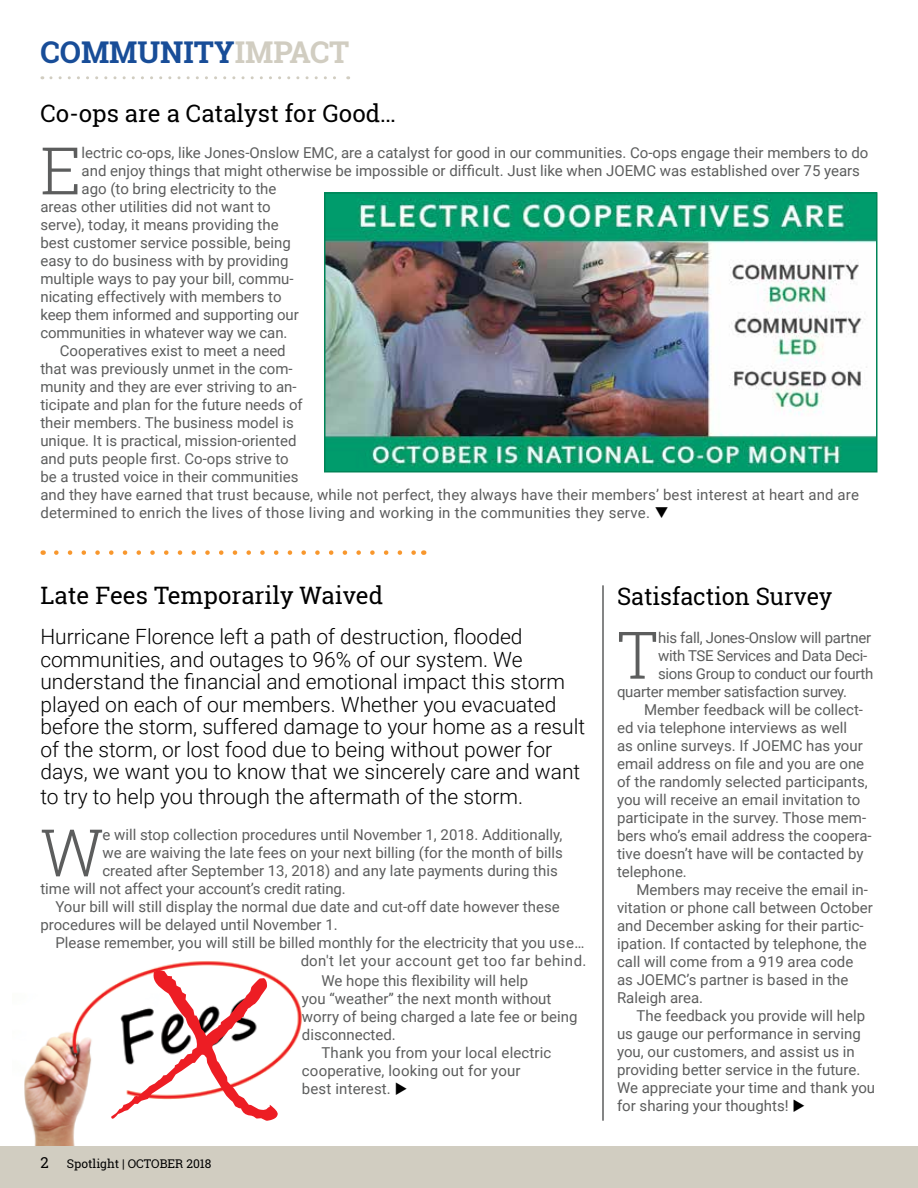
<style>
.page{position:relative;width:918px;height:1188px;background:#fff}
.page>*{position:absolute;margin:0;border:0;box-sizing:border-box;transform-origin:0 0}
.t1{font:300 65.7px "Roboto Slab";color:#5c5d5d}
.t2{font:700 30px "Roboto Slab";color:#184d98}
.t3{font:24px "Roboto Slab";color:#000}
.t4{font:300 21px/22.5px "Roboto";color:#000}
.t5{font:15px "Roboto";color:#5c5d5d}
.t6{font:15px "Roboto";letter-spacing:-.02em;color:#5c5d5d}
.t7{font:15px "Roboto";letter-spacing:.02em;color:#5c5d5d}
.t8{font:15px "Roboto";letter-spacing:.03em;color:#5c5d5d}
.t9{font:12px "Roboto Slab";color:#000}
.s1{color:#d1cdc1}
.s2{color:#000}
.s3{font-size:15px}
</style>
<div class="page">
<img style="left:12px;top:961px;width:304px;height:186px">
<div style="left:0;top:1147px;width:918px;height:41px;background:#d1cdc1"></div>
<svg style="left:51px;top:76px;width:298px;height:3px"></svg>
<svg style="left:56px;top:550px;width:360px;height:5px"></svg>
<img style="left:327px;top:195px;width:548px;height:274px">
<div style="left:324px;top:192px;width:554px;height:280px;border:2px solid #008457"></div>
<svg style="left:111px;top:970px;width:167px;height:151px"></svg>
<hr style="left:602px;top:585px;width:2px;height:536px;background:#5c5d5d">
<h2 class="t2" style="left:40px;top:31px;width:310px">COMMUNITY<span class="s1">IMPACT</span></h2>
<h3 class="t3" style="left:40px;top:97px;width:357px">Co-ops are a Catalyst for Good…</h3>
<h1 class="t1" style="left:40px;top:125px;width:43px">E</h1>
<p class="t5" style="left:82px;top:143px;width:788px">lectric co-ops, like Jones-Onslow EMC, are a catalyst for good in our communities. Co-ops engage their members to do</p>
<p class="t5" style="left:82px;top:161px;width:780px">and enjoy things that might otherwise be impossible or difficult. Just like when JOEMC was established over 75 years</p>
<p class="t5" style="left:82px;top:179px;width:196px">ago (to bring electricity to the</p>
<p class="t5" style="left:40px;top:197px;width:232px">areas other utilities did not want to</p>
<p class="t5" style="left:40px;top:215px;width:240px">serve), today, it means providing the</p>
<p class="t5" style="left:40px;top:233px;width:252px">best customer service possible, being</p>
<p class="t5" style="left:40px;top:251px;width:250px">easy to do business with by providing</p>
<p class="t5" style="left:40px;top:269px;width:255px">multiple ways to pay your bill, commu-</p>
<p class="t5" style="left:40px;top:287px;width:243px">nicating effectively with members to</p>
<p class="t5" style="left:40px;top:305px;width:260px">keep them informed and supporting our</p>
<p class="t5" style="left:40px;top:323px;width:249px">communities in whatever way we can.</p>
<p class="t5" style="left:60px;top:341px;width:227px">Cooperatives exist to meet a need</p>
<p class="t5" style="left:40px;top:359px;width:254px">that was previously unmet in the com-</p>
<p class="t5" style="left:40px;top:377px;width:258px">munity and they are ever striving to an-</p>
<p class="t5" style="left:40px;top:395px;width:264px">ticipate and plan for the future needs of</p>
<p class="t5" style="left:40px;top:413px;width:255px">their members. The business model is</p>
<p class="t5" style="left:40px;top:431px;width:258px">unique. It is practical, mission-oriented</p>
<p class="t5" style="left:40px;top:449px;width:250px">and puts people first. Co-ops strive to</p>
<p class="t5" style="left:40px;top:467px;width:260px">be a trusted voice in their communities</p>
<p class="t5" style="left:40px;top:485px;width:820px">and they have earned that trust because, while not perfect, they always have their members’ best interest at heart and are</p>
<p class="t7" style="left:40px;top:503px;width:630px">determined to enrich the lives of those living and working in the communities they serve. <span class="s2">❑</span></p>
<h3 class="t3" style="left:40px;top:579px;width:344px">Late Fees Temporarily Waived</h3>
<p class="t4" style="left:40px;top:625px;width:546px">Hurricane Florence left a path of destruction, flooded communities, and outages to 96% of our system. We understand the financial and emotional impact this storm played on each of our members. Whether you evacuated before the storm, suffered damage to your home as a result of the storm, or lost food due to being without power for days, we want you to know that we sincerely care and want</p>
<h3 class="t4" style="left:40px;top:785px;width:484px">to try to help you through the aftermath of the storm.</h3>
<h1 class="t1" style="left:40px;top:808px;width:64px">W</h1>
<p class="t5" style="left:102px;top:825px;width:461px">e will stop collection procedures until November 1, 2018. Additionally,</p>
<p class="t5" style="left:102px;top:843px;width:462px">we are waiving the late fees on your next billing (for the month of bills</p>
<p class="t5" style="left:102px;top:861px;width:457px">created after September 13, 2018) and any late payments during this</p>
<p class="t5" style="left:40px;top:879px;width:307px">time will not affect your account’s credit rating.</p>
<p class="t5" style="left:55px;top:897px;width:506px">Your bill will still display the normal due date and cut-off date however these</p>
<p class="t5" style="left:40px;top:915px;width:299px">procedures will be delayed until November 1.</p>
<p class="t5" style="left:55px;top:933px;width:531px">Please remember, you will still be billed monthly for the electricity that you use…</p>
<p class="t8" style="left:301px;top:951px;width:287px">don't let your account get too far behind.</p>
<p class="t5" style="left:321px;top:970px;width:208px">We hope this flexibility will help</p>
<p class="t5" style="left:302px;top:988px;width:251px">you “weather” the next month without</p>
<p class="t5" style="left:302px;top:1006px;width:277px">worry of being charged a late fee or being</p>
<p class="t5" style="left:302px;top:1024px;width:95px">disconnected.</p>
<p class="t5" style="left:321px;top:1042px;width:231px">Thank you from your local electric</p>
<p class="t5" style="left:302px;top:1060px;width:220px">cooperative, looking out for your</p>
<p class="t5" style="left:302px;top:1078px;width:107px">best interest. <span class="s2">◆</span></p>
<p class="t9" style="left:40px;top:1155px;width:172px"><span class="s3">2</span> Spotlight | OCTOBER 2018</p>
<h3 class="t3" style="left:617px;top:580px;width:217px">Satisfaction Survey</h3>
<h1 class="t1" style="left:617px;top:610px;width:43px">T</h1>
<p class="t6" style="left:658px;top:627px;width:215px">his fall, Jones-Onslow will partner</p>
<p class="t6" style="left:658px;top:645px;width:211px">with TSE Services and Data Deci-</p>
<p class="t6" style="left:658px;top:663px;width:217px">sions Group to conduct our fourth</p>
<p class="t6" style="left:617px;top:681px;width:232px">quarter member satisfaction survey.</p>
<p class="t5" style="left:644px;top:699px;width:220px">Member feedback will be collect-</p>
<p class="t5" style="left:617px;top:717px;width:232px">ed via telephone interviews as well</p>
<p class="t5" style="left:617px;top:735px;width:247px">as online surveys. If JOEMC has your</p>
<p class="t5" style="left:617px;top:753px;width:249px">email address on file and you are one</p>
<p class="t5" style="left:617px;top:771px;width:252px">of the randomly selected participants,</p>
<p class="t5" style="left:617px;top:789px;width:245px">you will receive an email invitation to</p>
<p class="t5" style="left:617px;top:807px;width:251px">participate in the survey. Those mem-</p>
<p class="t5" style="left:617px;top:825px;width:256px">bers who’s email address the coopera-</p>
<p class="t5" style="left:617px;top:843px;width:248px">tive doesn’t have will be contacted by</p>
<p class="t5" style="left:617px;top:861px;width:71px">telephone.</p>
<p class="t5" style="left:637px;top:879px;width:233px">Members may receive the email in-</p>
<p class="t5" style="left:617px;top:897px;width:257px">vitation or phone call between October</p>
<p class="t5" style="left:617px;top:915px;width:248px">and December asking for their partic-</p>
<p class="t5" style="left:617px;top:933px;width:251px">ipation. If contacted by telephone, the</p>
<p class="t5" style="left:617px;top:951px;width:238px">call will come from a 919 area code</p>
<p class="t5" style="left:617px;top:969px;width:233px">as JOEMC’s partner is based in the</p>
<p class="t5" style="left:617px;top:987px;width:88px">Raleigh area.</p>
<p class="t5" style="left:637px;top:1005px;width:230px">The feedback you provide will help</p>
<p class="t5" style="left:617px;top:1023px;width:245px">us gauge our performance in serving</p>
<p class="t5" style="left:617px;top:1041px;width:239px">you, our customers, and assist us in</p>
<p class="t5" style="left:617px;top:1059px;width:245px">providing better service in the future.</p>
<p class="t5" style="left:617px;top:1077px;width:260px">We appreciate your time and thank you</p>
<p class="t5" style="left:617px;top:1095px;width:190px">for sharing your thoughts! <span class="s2">◆</span></p>
</div>
